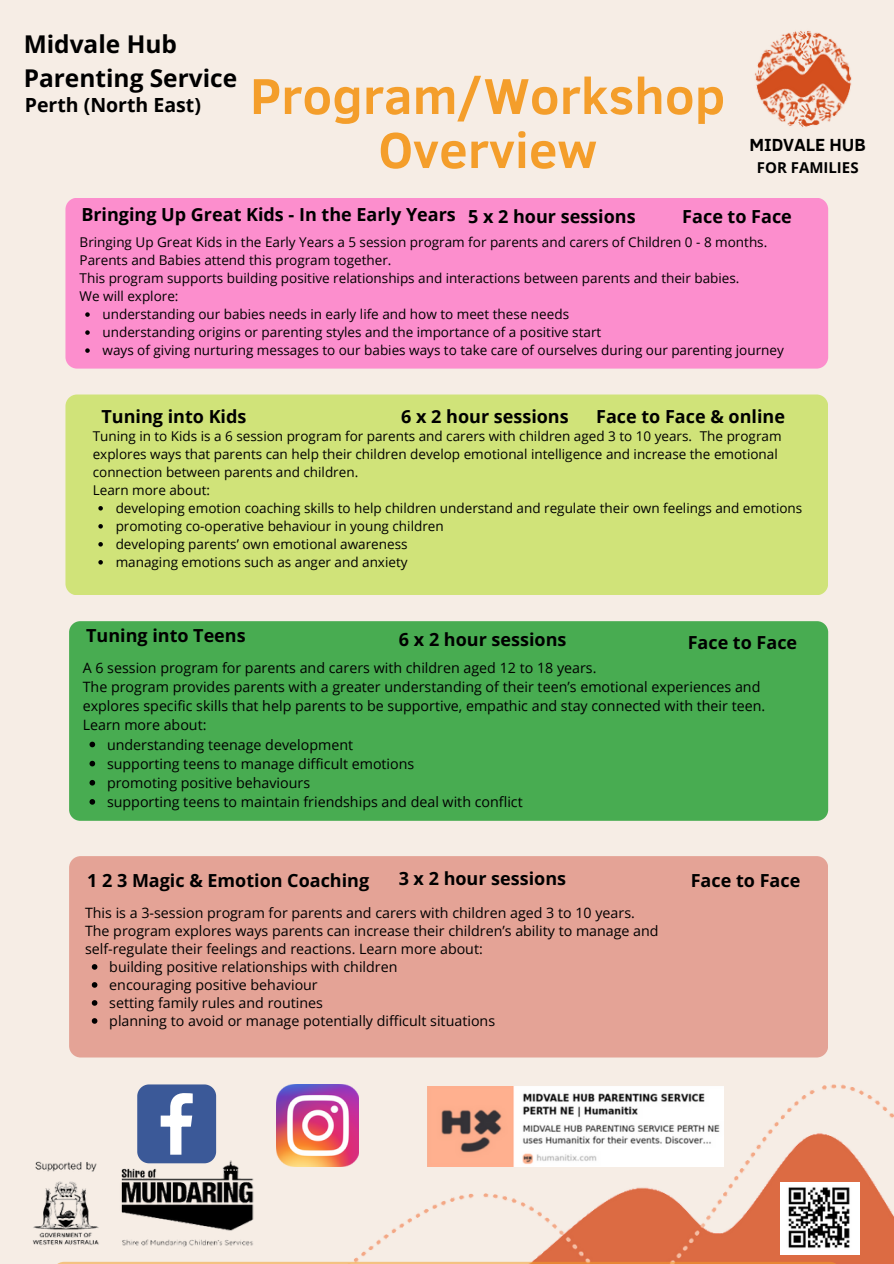
<style>
.page{position:relative;width:894px;height:1264px;background:#fff}
.page>*{position:absolute;margin:0;border:0;box-sizing:border-box;transform-origin:0 0}
.t1{font:700 51.45px/54px "Clear Sans";color:#f49e2b;text-align:center}
.t2{font:700 24.45px/33.8px "Open Sans";color:#000}
.t3{font:700 19.5px "Open Sans";color:#000}
.t4{font:700 18px "Open Sans";color:#000}
.t5{font:700 18px "Clear Sans";color:#000}
.t6{font:700 15px "Open Sans";color:#000}
.t7{font:14.25px/19.2px "Open Sans";color:#000}
.t8{font:13.5px/18px "Open Sans";color:#000}
</style>
<div class="page">
<div style="left:0;top:0;width:893px;height:1263px;background:#f6ede5"></div>
<img style="left:755px;top:30px;width:97px;height:97px">
<img style="left:290px;top:1057px;width:603px;height:206px">
<img style="left:779px;top:1182px;width:80px;height:72px">
<img style="left:32px;top:1160px;width:222px;height:87px">
<hr style="left:52px;top:1261px;width:789px;height:2px;background:#f49e2b">
<img style="left:277px;top:1084px;width:81px;height:82px">
<svg style="left:137px;top:1084px;width:79px;height:79px"></svg>
<img style="left:427px;top:1085px;width:296px;height:80px">
<div style="left:65px;top:394px;width:762px;height:201px;background:#d0e379;border-radius:12px"></div>
<svg style="left:98px;top:506px;width:5px;height:4px"></svg>
<svg style="left:98px;top:524px;width:5px;height:4px"></svg>
<svg style="left:98px;top:542px;width:5px;height:4px"></svg>
<svg style="left:98px;top:560px;width:5px;height:4px"></svg>
<div style="left:69px;top:621px;width:759px;height:199px;background:#48ac51;border-radius:11px"></div>
<svg style="left:89px;top:741px;width:6px;height:6px"></svg>
<svg style="left:89px;top:760px;width:6px;height:6px"></svg>
<svg style="left:89px;top:780px;width:6px;height:5px"></svg>
<svg style="left:89px;top:799px;width:6px;height:5px"></svg>
<div style="left:65px;top:198px;width:763px;height:170px;background:#fc8ecd;border-radius:12px"></div>
<svg style="left:85px;top:312px;width:5px;height:5px"></svg>
<svg style="left:85px;top:330px;width:5px;height:5px"></svg>
<svg style="left:85px;top:348px;width:5px;height:5px"></svg>
<div style="left:69px;top:856px;width:758px;height:201px;background:#e4a396;border-radius:12px"></div>
<svg style="left:92px;top:964px;width:5px;height:5px"></svg>
<svg style="left:92px;top:982px;width:5px;height:5px"></svg>
<svg style="left:92px;top:1000px;width:5px;height:5px"></svg>
<svg style="left:92px;top:1018px;width:5px;height:5px"></svg>
<p class="t2" style="left:24px;top:27px;width:215px">Midvale Hub<br>Parenting Service</p>
<h3 class="t3" style="left:25px;top:91px;width:178px">Perth (North East)</h3>
<h2 class="t1" style="left:250px;top:66px;width:476px">Program/Workshop<br>Overview</h2>
<p class="t5" style="left:749px;top:132px;width:118px">MIDVALE HUB</p>
<h4 class="t6" style="left:756px;top:157px;width:103px">FOR FAMILIES</h4>
<p class="t4" style="left:81px;top:202px;width:376px">Bringing Up Great Kids - In the Early Years</p>
<p class="t4" style="left:468px;top:204px;width:169px">5 x 2 hour sessions</p>
<p class="t4" style="left:682px;top:204px;width:111px">Face to Face</p>
<p class="t8" style="left:80px;top:233px;width:689px">Bringing Up Great Kids in the Early Years a 5 session program for parents and carers of Children 0 - 8 months.</p>
<p class="t8" style="left:80px;top:251px;width:313px">Parents and Babies attend this program together.</p>
<p class="t8" style="left:80px;top:269px;width:661px">This program supports building positive relationships and interactions between parents and their babies.</p>
<h4 class="t8" style="left:80px;top:287px;width:100px">We will explore:</h4>
<h4 class="t8" style="left:102px;top:305px;width:468px">understanding our babies needs in early life and how to meet these needs</h4>
<h4 class="t8" style="left:102px;top:323px;width:500px">understanding origins or parenting styles and the importance of a positive start</h4>
<h6 class="t8" style="left:102px;top:341px;width:682px">ways of giving nurturing messages to our babies ways to take care of ourselves during our parenting journey</h6>
<h5 class="t4" style="left:101px;top:404px;width:146px">Tuning into Kids</h5>
<h4 class="t8" style="left:93px;top:426px;width:690px">Tuning in to Kids is a 6 session program for parents and carers with children aged 3 to 10 years. The program explores ways that parents can help their children develop emotional intelligence and increase the emotional connection between parents and children.</h4>
<h4 class="t8" style="left:93px;top:480px;width:119px">Learn more about:</h4>
<h4 class="t8" style="left:116px;top:498px;width:688px">developing emotion coaching skills to help children understand and regulate their own feelings and emotions</h4>
<p class="t8" style="left:116px;top:516px;width:329px">promoting co-operative behaviour in young children</p>
<p class="t8" style="left:116px;top:534px;width:293px">developing parents’ own emotional awareness</p>
<p class="t8" style="left:116px;top:552px;width:293px">managing emotions such as anger and anxiety</p>
<p class="t4" style="left:401px;top:404px;width:169px">6 x 2 hour sessions</p>
<p class="t4" style="left:596px;top:404px;width:190px">Face to Face &amp; online</p>
<p class="t4" style="left:86px;top:622px;width:161px">Tuning into Teens</p>
<p class="t4" style="left:399px;top:626px;width:169px">6 x 2 hour sessions</p>
<h4 class="t4" style="left:687px;top:630px;width:111px">Face to Face</h4>
<h4 class="t7" style="left:83px;top:658px;width:683px">A 6 session program for parents and carers with children aged 12 to 18 years.<br>The program provides parents with a greater understanding of their teen’s emotional experiences and explores specific skills that help parents to be supportive, empathic and stay connected with their teen.<br>Learn more about:</h4>
<h4 class="t7" style="left:107px;top:734px;width:247px">understanding teenage development</h4>
<p class="t7" style="left:107px;top:753px;width:309px">supporting teens to manage difficult emotions</p>
<p class="t7" style="left:107px;top:772px;width:205px">promoting positive behaviours</p>
<p class="t7" style="left:107px;top:791px;width:417px">supporting teens to maintain friendships and deal with conflict</p>
<p class="t4" style="left:87px;top:867px;width:283px">1 2 3 Magic &amp; Emotion Coaching</p>
<p class="t4" style="left:398px;top:865px;width:169px">3 x 2 hour sessions</p>
<p class="t4" style="left:690px;top:867px;width:111px">Face to Face</p>
<p class="t7" style="left:85px;top:903px;width:575px;line-height:18px">This is a 3-session program for parents and carers with children aged 3 to 10 years.<br>The program explores ways parents can increase their children’s ability to manage and self-regulate their feelings and reactions. Learn more about:</p>
<h4 class="t7" style="left:109px;top:956px;width:289px">building positive relationships with children</h4>
<h4 class="t7" style="left:109px;top:974px;width:210px">encouraging positive behaviour</h4>
<h4 class="t7" style="left:109px;top:992px;width:215px">setting family rules and routines</h4>
<h6 class="t7" style="left:109px;top:1010px;width:387px">planning to avoid or manage potentially difficult situations</h6>
</div>
